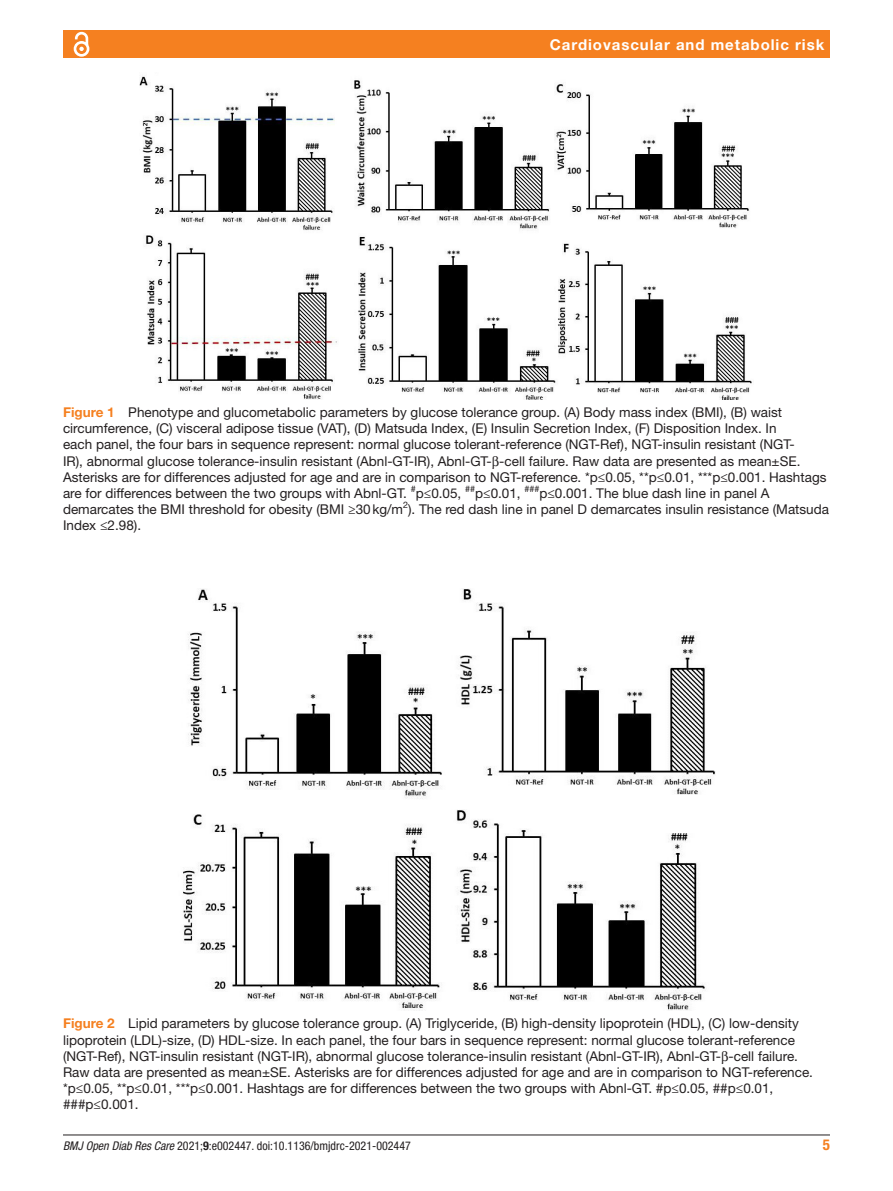
<style>
.page{position:relative;width:893px;height:1191px;background:#fff}
.page>*{position:absolute;margin:0;border:0;box-sizing:border-box;transform-origin:0 0}
.t1{font:700 15px "Helvetica Neue LT Std";letter-spacing:.065em;color:#fff}
.t2{font:700 condensed 15px "Helvetica Neue LT Std";color:#f58020}
.t3{font:13.5px/16.2px "Helvetica Neue LT Std";color:#231f20}
.t4{font:condensed 12px "Helvetica Neue LT Std";color:#231f20}
.s1{font-weight:700;color:#f58020}
.s2{font-style:italic}
.s3{font-weight:700}
</style>
<div class="page">
<hr style="left:63px;top:1134px;width:767px;height:1px;background:#231f20">
<div style="left:63px;top:31px;width:767px;height:27px;background:#f58020"></div>
<svg style="left:73px;top:31px;width:17px;height:26px"></svg>
<img style="left:140px;top:76px;width:612px;height:323px">
<img style="left:183px;top:589px;width:533px;height:421px">
<p class="t1" style="left:550px;top:35px;width:276px">Cardiovascular and metabolic risk</p>
<p class="t3" style="left:63px;top:404px;width:767px"><span class="s1">Figure 1</span> Phenotype and glucometabolic parameters by glucose tolerance group. (A) Body mass index (BMI), (B) waist circumference, (C) visceral adipose tissue (VAT), (D) Matsuda Index, (E) Insulin Secretion Index, (F) Disposition Index. In<br>each panel, the four bars in sequence represent: normal glucose tolerant-reference (NGT-Ref), NGT-insulin resistant (NGT-<br>IR), abnormal glucose tolerance-insulin resistant (Abnl-GT-IR), Abnl-GT- -cell failure. Raw data are presented as mean±SE.<br>Asterisks are for differences adjusted for age and are in comparison to NGT-reference. *p≤0.05, **p≤0.01, ***p≤0.001. Hashtags are for differences between the two groups with Abnl-GT. <sup>#</sup>p≤0.05, <sup>##</sup>p≤0.01, <sup>###</sup>p≤0.001. The blue dash line in panel A demarcates the BMI threshold for obesity (BMI ≥30kg/m<sup>2</sup>). The red dash line in panel D demarcates insulin resistance (Matsuda Index ≤2.98).</p>
<p class="t3" style="left:63px;top:1015px;width:751px"><span class="s1">Figure 2</span> Lipid parameters by glucose tolerance group. (A) Triglyceride, (B) high-density lipoprotein (HDL), (C) low-density lipoprotein (LDL)-size, (D) HDL-size. In each panel, the four bars in sequence represent: normal glucose tolerant-reference (NGT-Ref), NGT-insulin resistant (NGT-IR), abnormal glucose tolerance-insulin resistant (Abnl-GT-IR), Abnl-GT- -cell failure.<br>Raw data are presented as mean±SE. Asterisks are for differences adjusted for age and are in comparison to NGT-reference. *p≤0.05, **p≤0.01, ***p≤0.001. Hashtags are for differences between the two groups with Abnl-GT. #p≤0.05, ##p≤0.01, ###p≤0.001.</p>
<p class="t4" style="left:63px;top:1138px;width:349px"><span class="s2">BMJ Open Diab Res Care</span> 2021;<span class="s3">9</span>:e002447. doi:10.1136/bmjdrc-2021-002447</p>
<p class="t2" style="left:823px;top:1135px;width:9px">5</p>
</div>
